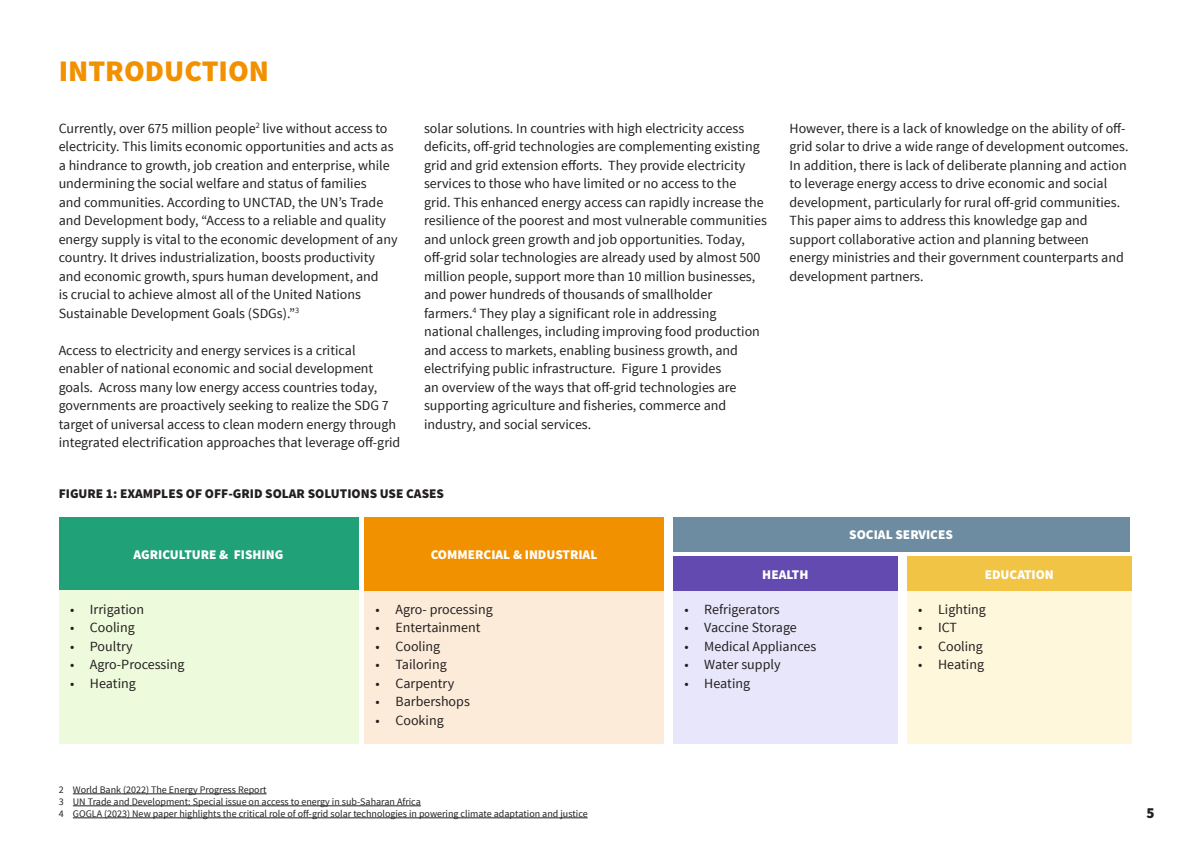
<style>
.page{position:relative;width:1191px;height:842px;background:#fff}
.page>*{position:absolute;margin:0;border:0;box-sizing:border-box;transform-origin:0 0}
.Heading_3_Column_Span{font:900 30px "Source Sans Pro";color:#f29100}
.t1{font:900 15px "Source Sans Pro";color:#231f20}
.Paragraph{font:14px/18.5px "Source Sans Pro";color:#231f20}
.Bold_Paragraph_No_Baseline{font:900 13.3px "Source Sans Pro";color:#fff}
.Bold_Paragraph_No_Baseline-2{font:900 13.3px "Source Sans Pro";color:#231f20}
.Footnotes{font:10px "Source Sans Pro";color:#231f20}
</style>
<div class="page">
<div style="left:59px;top:517px;width:299px;height:74px;background:#21a178"></div>
<div style="left:59px;top:590px;width:299px;height:153px;background:#edfadb"></div>
<div style="left:364px;top:590px;width:300px;height:153px;background:#fcebd9"></div>
<div style="left:673px;top:590px;width:224px;height:153px;background:#e8e6fa"></div>
<div style="left:907px;top:590px;width:224px;height:153px;background:#fff7db"></div>
<div style="left:364px;top:517px;width:300px;height:74px;background:#f29100"></div>
<div style="left:673px;top:517px;width:456px;height:34px;background:#6e8ca1"></div>
<div style="left:673px;top:557px;width:224px;height:34px;background:#634ab0"></div>
<div style="left:907px;top:557px;width:224px;height:34px;background:#f2c445"></div>
<hr style="left:73px;top:793px;width:193px;height:1px;background:#231f20">
<hr style="left:73px;top:805px;width:348px;height:1px;background:#231f20">
<hr style="left:73px;top:817px;width:514px;height:1px;background:#231f20">
<p class="Heading_3_Column_Span" style="left:59px;top:50px;width:212px">INTRODUCTION</p>
<p class="Paragraph" style="left:59px;top:119px;width:340px">Currently, over 675 million people<sup>2</sup> live without access to electricity. This limits economic opportunities and acts as a hindrance to growth, job creation and enterprise, while undermining the social welfare and status of families<br>and communities. According to UNCTAD, the UN’s Trade and Development body, “Access to a reliable and quality energy supply is vital to the economic development of any country. It drives industrialization, boosts productivity and economic growth, spurs human development, and<br>is crucial to achieve almost all of the United Nations Sustainable Development Goals (SDGs).”<sup>3</sup></p>
<p class="Paragraph" style="left:59px;top:341px;width:343px">Access to electricity and energy services is a critical enabler of national economic and social development goals. Across many low energy access countries today, governments are proactively seeking to realize the SDG 7 target of universal access to clean modern energy through integrated electrification approaches that leverage off-grid</p>
<p class="Paragraph" style="left:424px;top:119px;width:344px">solar solutions. In countries with high electricity access deficits, off-grid technologies are complementing existing grid and grid extension efforts. They provide electricity services to those who have limited or no access to the<br>grid. This enhanced energy access can rapidly increase the resilience of the poorest and most vulnerable communities and unlock green growth and job opportunities. Today, off-grid solar technologies are already used by almost 500 million people, support more than 10 million businesses, and power hundreds of thousands of smallholder farmers.<sup>4</sup> They play a significant role in addressing national challenges, including improving food production and access to markets, enabling business growth, and electrifying public infrastructure. Figure 1 provides<br>an overview of the ways that off-grid technologies are supporting agriculture and fisheries, commerce and industry, and social services.</p>
<p class="Paragraph" style="left:789px;top:119px;width:340px">However, there is a lack of knowledge on the ability of off&shy;grid solar to drive a wide range of development outcomes.<br>In addition, there is lack of deliberate planning and action to leverage energy access to drive economic and social development, particularly for rural off-grid communities.<br>This paper aims to address this knowledge gap and support collaborative action and planning between energy ministries and their government counterparts and development partners.</p>
<p class="Bold_Paragraph_No_Baseline-2" style="left:59px;top:485px;width:387px">FIGURE 1: EXAMPLES OF OFF-GRID SOLAR SOLUTIONS USE CASES</p>
<p class="Bold_Paragraph_No_Baseline" style="left:134px;top:545px;width:151px">AGRICULTURE &amp; FISHING</p>
<p class="Paragraph" style="left:70px;top:600px;width:76px">• Irrigation</p>
<p class="Paragraph" style="left:70px;top:619px;width:66px">• Cooling</p>
<p class="Paragraph" style="left:70px;top:637px;width:64px">• Poultry</p>
<p class="Paragraph" style="left:70px;top:656px;width:116px">• Agro-Processing</p>
<p class="Paragraph" style="left:70px;top:674px;width:67px">• Heating</p>
<p class="Bold_Paragraph_No_Baseline" style="left:431px;top:545px;width:168px">COMMERCIAL &amp; INDUSTRIAL</p>
<p class="Paragraph" style="left:375px;top:600px;width:119px">• Agro- processing</p>
<p class="Paragraph" style="left:375px;top:619px;width:106px">• Entertainment</p>
<p class="Paragraph" style="left:375px;top:637px;width:66px">• Cooling</p>
<p class="Paragraph" style="left:375px;top:656px;width:73px">• Tailoring</p>
<p class="Paragraph" style="left:375px;top:674px;width:80px">• Carpentry</p>
<p class="Paragraph" style="left:375px;top:693px;width:96px">• Barbershops</p>
<p class="Paragraph" style="left:375px;top:711px;width:70px">• Cooking</p>
<p class="Bold_Paragraph_No_Baseline" style="left:849px;top:525px;width:105px">SOCIAL SERVICES</p>
<p class="Bold_Paragraph_No_Baseline" style="left:762px;top:565px;width:48px">HEALTH</p>
<p class="Bold_Paragraph_No_Baseline" style="left:984px;top:565px;width:71px">EDUCATION</p>
<p class="Paragraph" style="left:684px;top:600px;width:97px">• Refrigerators</p>
<p class="Paragraph" style="left:684px;top:619px;width:114px">• Vaccine Storage</p>
<p class="Paragraph" style="left:684px;top:637px;width:133px">• Medical Appliances</p>
<p class="Paragraph" style="left:684px;top:656px;width:98px">• Water supply</p>
<p class="Paragraph" style="left:684px;top:674px;width:67px">• Heating</p>
<p class="Paragraph" style="left:918px;top:600px;width:69px">• Lighting</p>
<p class="Paragraph" style="left:918px;top:619px;width:40px">• ICT</p>
<p class="Paragraph" style="left:918px;top:637px;width:66px">• Cooling</p>
<p class="Paragraph" style="left:918px;top:656px;width:67px">• Heating</p>
<p class="Footnotes" style="left:59px;top:783px;width:209px">2 World Bank (2022) The Energy Progress Report</p>
<p class="Footnotes" style="left:59px;top:795px;width:364px">3 UN Trade and Development: Special issue on access to energy in sub-Saharan Africa</p>
<p class="Footnotes" style="left:59px;top:807px;width:530px">4 GOGLA (2023) New paper highlights the critical role of off-grid solar technologies in powering climate adaptation and justice</p>
<p class="t1" style="left:1146px;top:802px;width:10px">5</p>
</div>
